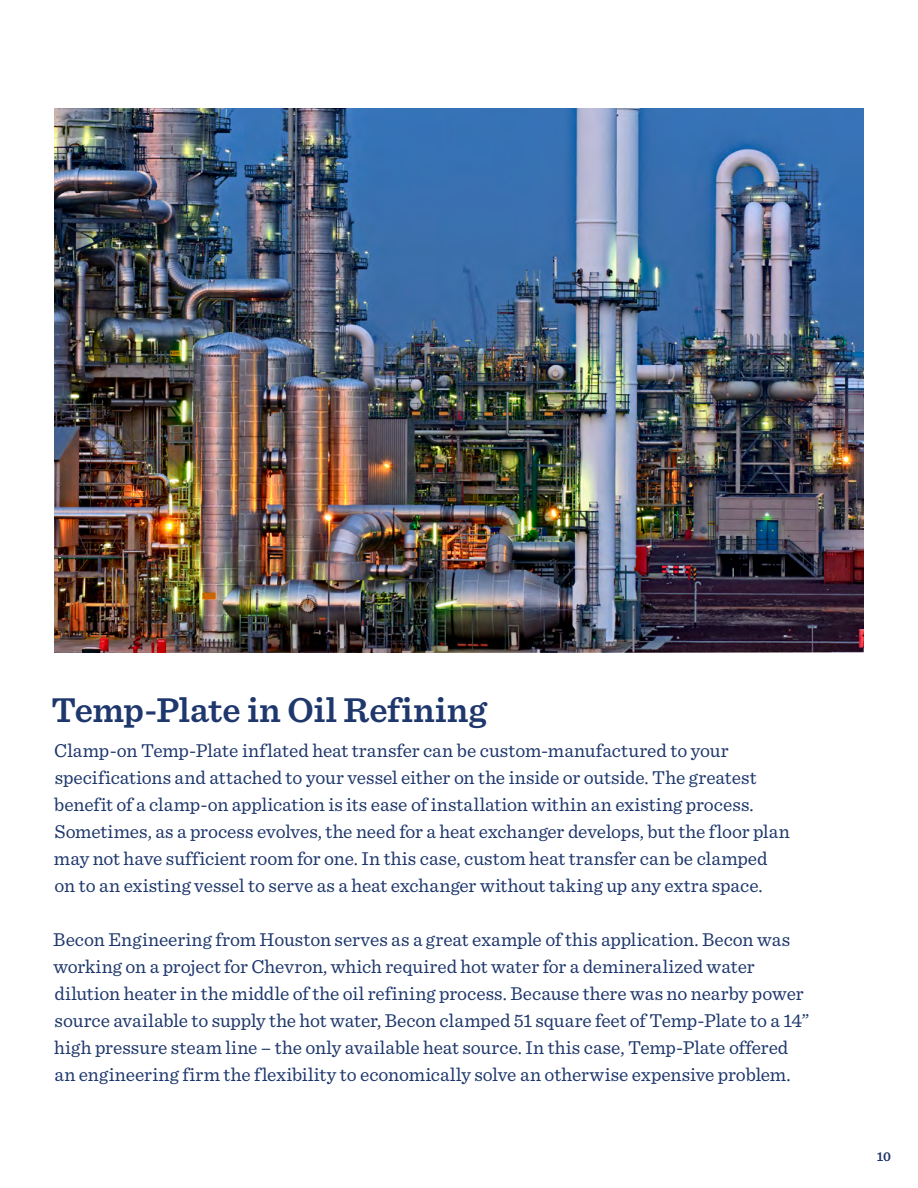
<style>
.page{position:relative;width:918px;height:1188px;background:#fff}
.page>*{position:absolute;margin:0;border:0;box-sizing:border-box;transform-origin:0 0}
.t1{font:600 36px "Sentinel";color:#1e376c}
.t2{font:19.5px/27px "Sentinel";color:#1e376c}
.t3{font:600 13.5px "Sentinel";color:#1e376c}
</style>
<div class="page">
<img style="left:54px;top:108px;width:810px;height:544px">
<h1 class="t1" style="left:51px;top:682px;width:437px">Temp-Plate in Oil Refining</h1>
<p class="t2" style="left:54px;top:736px;width:737px">Clamp-on Temp-Plate inflated heat transfer can be custom-manufactured to your specifications and attached to your vessel either on the inside or outside. The greatest benefit of a clamp-on application is its ease of installation within an existing process.<br>Sometimes, as a process evolves, the need for a heat exchanger develops, but the floor plan may not have sufficient room for one. In this case, custom heat transfer can be clamped on to an existing vessel to serve as a heat exchanger without taking up any extra space.</p>
<p class="t2" style="left:53px;top:925px;width:758px">Becon Engineering from Houston serves as a great example of this application. Becon was working on a project for Chevron, which required hot water for a demineralized water dilution heater in the middle of the oil refining process. Because there was no nearby power source available to supply the hot water, Becon clamped 51 square feet of Temp-Plate to a 14” high pressure steam line – the only available heat source. In this case, Temp-Plate offered an engineering firm the flexibility to economically solve an otherwise expensive problem.</p>
<p class="t3" style="left:877px;top:1146px;width:16px">10</p>
</div>
